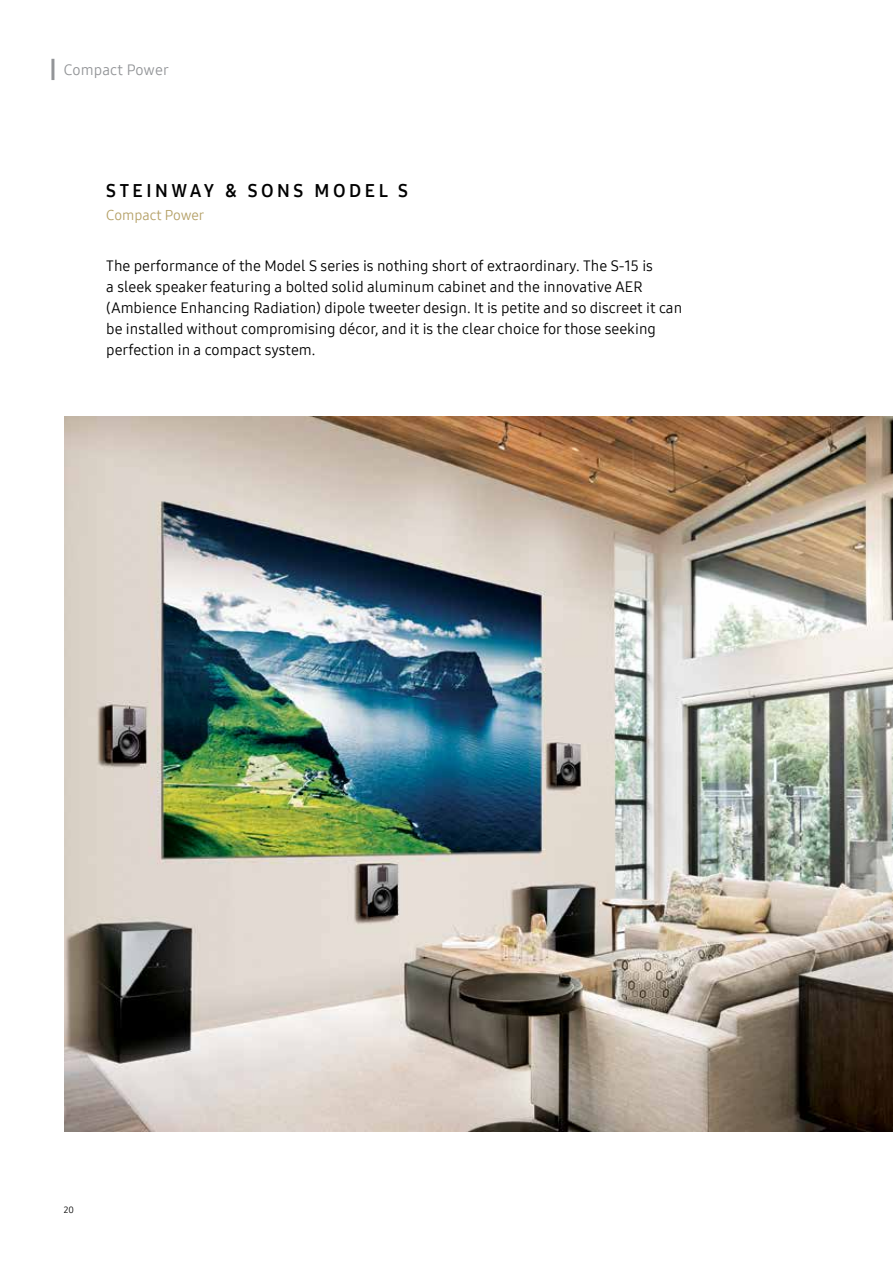
<style>
.page{position:relative;width:893px;height:1263px;background:#fff}
.page>*{position:absolute;margin:0;border:0;box-sizing:border-box;transform-origin:0 0}
.t1{font:18px "Samsung One Latin 700";letter-spacing:.2em;color:#000}
.t2{font:15px/21px "Samsung One Latin 400";color:#000}
.t3{font:15px "Samsung One Latin 400";letter-spacing:.01em;color:#939598}
.t4{font:14.25px "Samsung One Latin 400";color:#b5a168}
.t5{font:9px "Samsung One Latin 400";color:#000}
</style>
<div class="page">
<img style="left:64px;top:417px;width:829px;height:714px">
<hr style="left:51px;top:59px;width:3px;height:21px;background:#939598">
<p class="t3" style="left:64px;top:60px;width:107px">Compact Power</p>
<p class="t1" style="left:106px;top:178px;width:303px">STEINWAY &amp; SONS MODEL S</p>
<p class="t4" style="left:106px;top:206px;width:100px">Compact Power</p>
<p class="t2" style="left:106px;top:255px;width:577px">The performance of the Model S series is nothing short of extraordinary. The S-15 is<br>a sleek speaker featuring a bolted solid aluminum cabinet and the innovative AER (Ambience Enhancing Radiation) dipole tweeter design. It is petite and so discreet it can be installed without compromising décor, and it is the clear choice for those seeking perfection in a compact system.</p>
<p class="t5" style="left:64px;top:1204px;width:12px">20</p>
</div>
